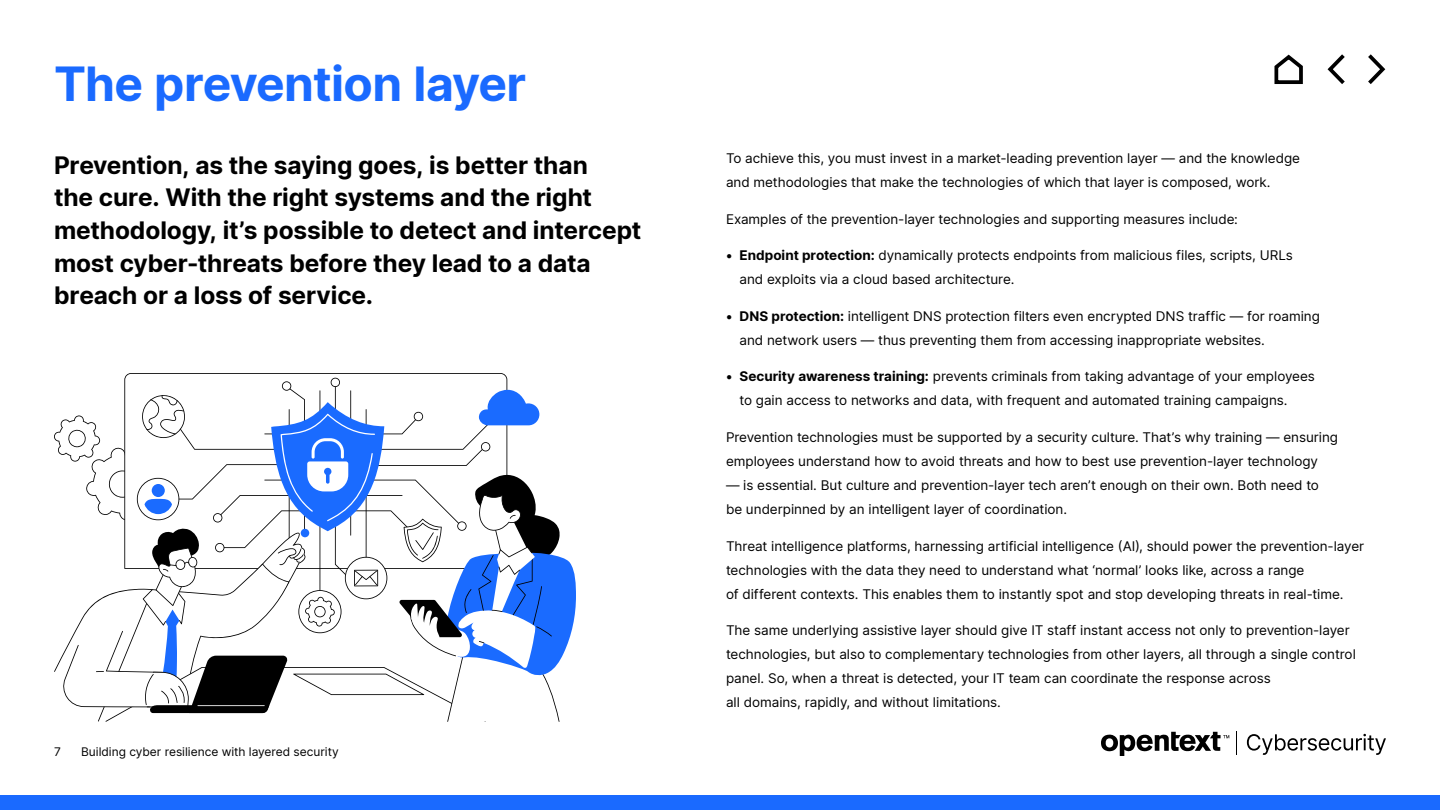
<style>
.page{position:relative;width:1440px;height:810px;background:#fff}
.page>*{position:absolute;margin:0;border:0;box-sizing:border-box;transform-origin:0 0}
.t1{font:700 48px "Inter";letter-spacing:-.015em;color:#1a6aff}
.t2{font:700 24.45px/32.6px "Inter";letter-spacing:-.005em;color:#000}
.t3{font:13.5px/24px "Inter";letter-spacing:-.005em;color:#000}
.t4{font:12px "Inter";letter-spacing:-.005em;color:#000}
.s1{font-weight:700}
</style>
<div class="page">
<div style="left:0;top:795px;width:1440px;height:15px;background:#1a6aff"></div>
<svg style="left:1101px;top:732px;width:128px;height:24px"></svg>
<svg style="left:1247px;top:734px;width:139px;height:21px"></svg>
<svg style="left:1236px;top:732px;width:1px;height:23px"></svg>
<svg style="left:124px;top:373px;width:383px;height:5px"></svg>
<svg style="left:54px;top:378px;width:522px;height:344px"></svg>
<svg style="left:1274px;top:54px;width:29px;height:30px"></svg>
<svg style="left:1368px;top:54px;width:18px;height:30px"></svg>
<svg style="left:1327px;top:54px;width:18px;height:30px"></svg>
<h1 class="t1" style="left:54px;top:48px;width:474px">The prevention layer</h1>
<h2 class="t2" style="left:54px;top:148px;width:589px">Prevention, as the saying goes, is better than<br>the cure. With the right systems and the right methodology, it’s possible to detect and intercept most cyber-threats before they lead to a data breach or a loss of service.</h2>
<p class="t4" style="left:54px;top:743px;width:8px">7</p>
<p class="t4" style="left:81px;top:743px;width:259px">Building cyber resilience with layered security</p>
<p class="t3" style="left:726px;top:146px;width:576px">To achieve this, you must invest in a market-leading prevention layer — and the knowledge and methodologies that make the technologies of which that layer is composed, work.</p>
<p class="t3" style="left:726px;top:206px;width:513px">Examples of the prevention-layer technologies and supporting measures include:</p>
<p class="t3" style="left:740px;top:243px;width:555px;text-indent:-14px"><span class="s1">• Endpoint protection:</span> dynamically protects endpoints from malicious files, scripts, URLs and exploits via a cloud based architecture.</p>
<p class="t3" style="left:740px;top:304px;width:582px;text-indent:-14px"><span class="s1">• DNS protection:</span> intelligent DNS protection filters even encrypted DNS traffic — for roaming and network users — thus preventing them from accessing inappropriate websites.</p>
<p class="t3" style="left:740px;top:364px;width:577px;text-indent:-14px"><span class="s1">• Security awareness training:</span> prevents criminals from taking advantage of your employees to gain access to networks and data, with frequent and automated training campaigns.</p>
<p class="t3" style="left:726px;top:425px;width:614px">Prevention technologies must be supported by a security culture. That’s why training — ensuring employees understand how to avoid threats and how to best use prevention-layer technology</p>
<p class="t3" style="left:726px;top:473px;width:594px">— is essential. But culture and prevention-layer tech aren’t enough on their own. Both need to be underpinned by an intelligent layer of coordination.</p>
<p class="t3" style="left:726px;top:533px;width:640px">Threat intelligence platforms, harnessing artificial intelligence (AI), should power the prevention-layer technologies with the data they need to understand what ‘normal’ looks like, across a range<br>of different contexts. This enables them to instantly spot and stop developing threats in real-time.</p>
<p class="t3" style="left:726px;top:618px;width:631px">The same underlying assistive layer should give IT staff instant access not only to prevention-layer technologies, but also to complementary technologies from other layers, all through a single control panel. So, when a threat is detected, your IT team can coordinate the response across<br>all domains, rapidly, and without limitations.</p>
</div>
